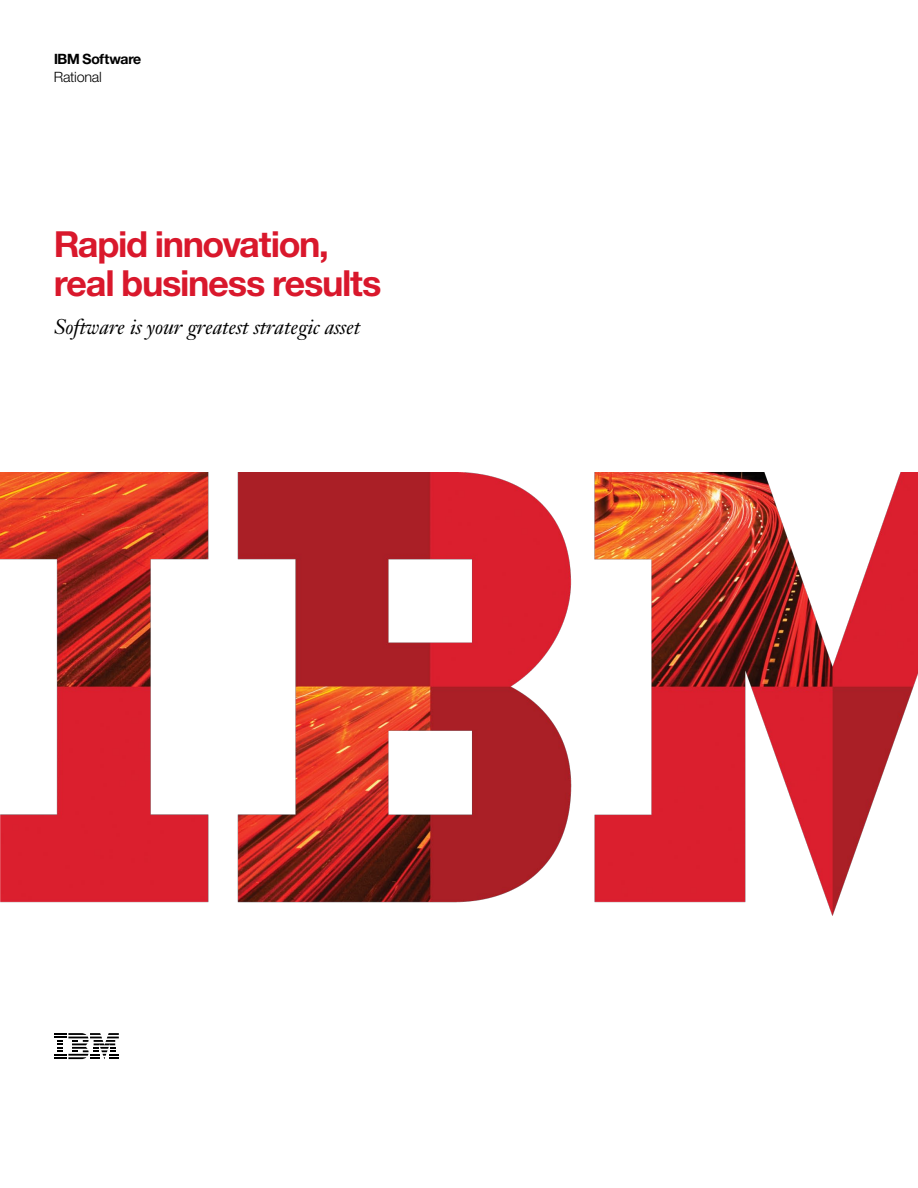
<style>
.page{position:relative;width:918px;height:1188px;background:#fff}
.page>*{position:absolute;margin:0;border:0;box-sizing:border-box;transform-origin:0 0}
._1A_title__color{font:700 36px/39px "Helv Neuefor IBM";letter-spacing:-.02em;color:#d9182c}
._1B_subtitle{font:italic 21px "Janson Text LT Pro";letter-spacing:-.01em;color:#000}
._0A_business_unit{font:700 14.25px/18px "Helv Neuefor IBM";letter-spacing:-.02em;color:#000}
.s1{font-weight:300}
</style>
<div class="page">
<img style="left:0;top:472px;width:918px;height:443px">
<svg style="left:54px;top:1033px;width:65px;height:26px"></svg>
<p class="_0A_business_unit" style="left:54px;top:50px;width:89px">IBM Software<br><span class="s1">Rational</span></p>
<p class="_1A_title__color" style="left:54px;top:224px;width:329px">Rapid innovation, real business results</p>
<p class="_1B_subtitle" style="left:54px;top:313px;width:308px">Software is your greatest strategic asset</p>
</div>
